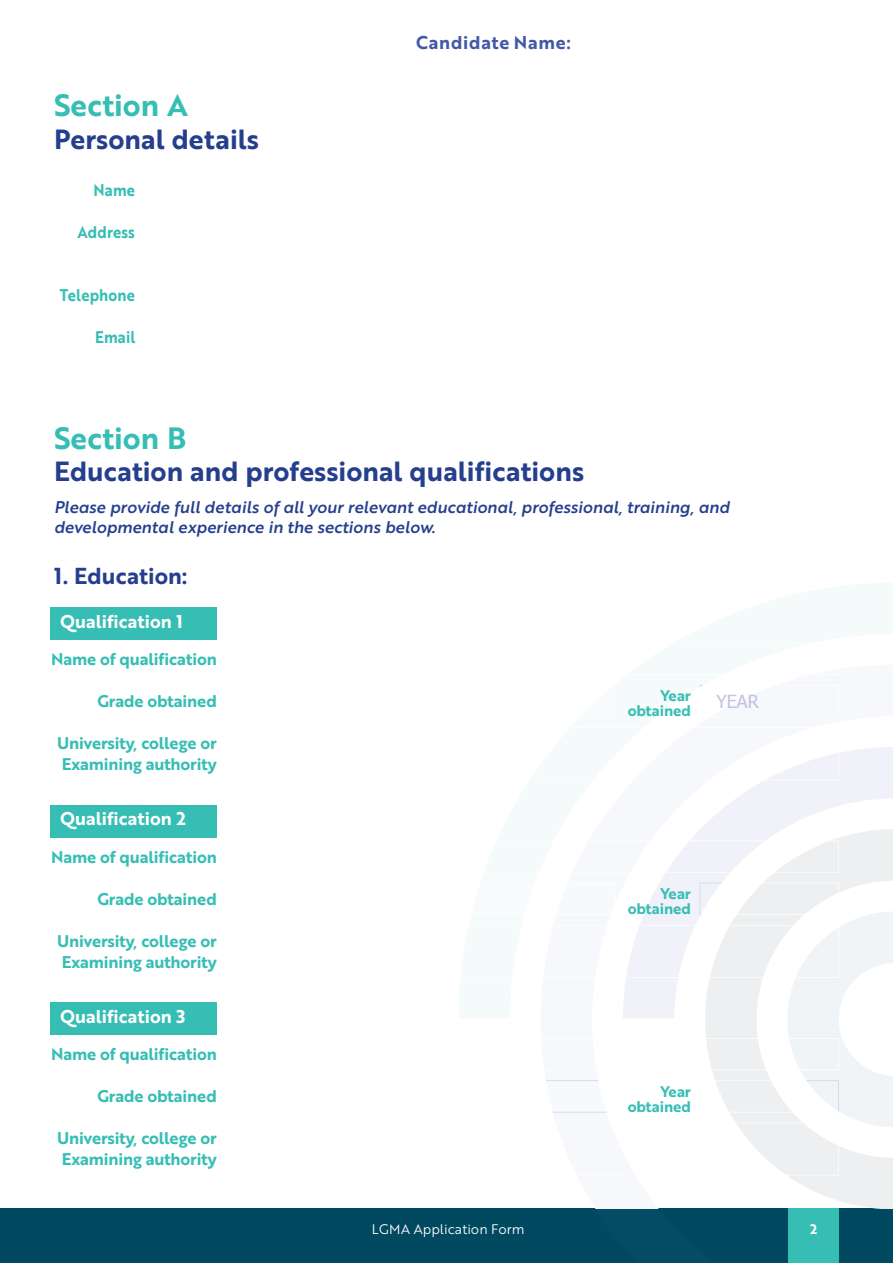
<style>
.page{position:relative;width:893px;height:1263px;background:#fff}
.page>*{position:absolute;margin:0;border:0;box-sizing:border-box;transform-origin:0 0}
.t1{font:30px "Brother 1816 Bold";color:#36beb5}
.t2{font:27px "Brother 1816 Bold";color:#253f8e}
.t3{font:22.5px "Brother 1816 Bold";color:#253f8e}
.t4{font:18px "Brother 1816 Bold";color:#fff}
.t5{font:18px "Brother 1816 Bold";letter-spacing:.04em;color:#4259a7}
.t6{font:18px "Tahoma";color:#c2c3dd}
.t7{font:16.5px/21px "Brother 1816 Bold";letter-spacing:-.01em;color:#36beb5}
.t8{font:16.5px/19.8px "Brother 1816 Medium Italic";color:#253f8e}
.t9{font:16.5px "Brother 1816 Bold";letter-spacing:.01em;color:#36beb5;scale:.9 1}
.t10{font:16.5px "Brother 1816 Bold";letter-spacing:-.01em;color:#36beb5;scale:.9 1}
.t11{font:15px/15px "Brother 1816 Bold";letter-spacing:-.01em;color:#36beb5;text-align:right}
.t12{font:13.5px "Brother 1816 Book";color:#fff}
.t13{font:13.5px "Brother 1816 Bold";color:#fff}
</style>
<div class="page">
<div style="left:0;top:1209px;width:893px;height:54px;background:#004960"></div>
<div style="left:788px;top:1209px;width:51px;height:54px;background:#36beb5"></div>
<svg style="left:541px;top:1018px;width:352px;height:191px"></svg>
<svg style="left:459px;top:583px;width:434px;height:435px"></svg>
<div style="left:50px;top:607px;width:167px;height:33px;background:#36beb5"></div>
<svg style="left:459px;top:686px;width:156px;height:30px"></svg>
<div style="left:50px;top:805px;width:167px;height:32px;background:#36beb5"></div>
<svg style="left:459px;top:883px;width:156px;height:31px"></svg>
<svg style="left:700px;top:883px;width:22px;height:32px"></svg>
<div style="left:50px;top:1002px;width:167px;height:33px;background:#36beb5"></div>
<svg style="left:541px;top:1080px;width:74px;height:32px"></svg>
<svg style="left:787px;top:911px;width:106px;height:216px"></svg>
<h1 class="t1" style="left:54px;top:83px;width:135px">Section A</h1>
<h2 class="t2" style="left:54px;top:118px;width:207px">Personal details</h2>
<p class="t10" style="left:94px;top:177px;width:48px">Name</p>
<p class="t9" style="left:77px;top:219px;width:65px">Address</p>
<p class="t9" style="left:60px;top:282px;width:85px">Telephone</p>
<p class="t10" style="left:95px;top:324px;width:46px">Email</p>
<p class="t5" style="left:416px;top:28px;width:156px">Candidate Name:</p>
<h1 class="t1" style="left:54px;top:415px;width:134px">Section B</h1>
<h2 class="t2" style="left:54px;top:451px;width:532px">Education and professional qualifications</h2>
<p class="t8" style="left:54px;top:496px;width:677px">Please provide full details of all your relevant educational, professional, training, and developmental experience in the sections below.</p>
<h3 class="t3" style="left:54px;top:559px;width:135px">1. Education:</h3>
<p class="t4" style="left:60px;top:607px;width:124px">Qualification 1</p>
<p class="t7" style="left:51px;top:648px;width:167px">Name of qualification</p>
<p class="t7" style="left:97px;top:690px;width:121px">Grade obtained</p>
<p class="t7" style="left:57px;top:732px;width:161px">University, college or<br>Examining authority</p>
<p class="t4" style="left:60px;top:805px;width:127px">Qualification 2</p>
<p class="t7" style="left:51px;top:845px;width:167px">Name of qualification</p>
<p class="t7" style="left:97px;top:887px;width:121px">Grade obtained</p>
<p class="t7" style="left:57px;top:929px;width:161px">University, college or<br>Examining authority</p>
<p class="t4" style="left:60px;top:1003px;width:127px">Qualification 3</p>
<p class="t7" style="left:51px;top:1043px;width:167px">Name of qualification</p>
<p class="t7" style="left:97px;top:1085px;width:121px">Grade obtained</p>
<p class="t7" style="left:57px;top:1127px;width:161px">University, college or<br>Examining authority</p>
<p class="t11" style="left:628px;top:688px;width:65px">Year obtained</p>
<p class="t6" style="left:716px;top:689px;width:44px">YEAR</p>
<p class="t11" style="left:628px;top:885px;width:65px">Year obtained</p>
<p class="t11" style="left:628px;top:1083px;width:65px">Year obtained</p>
<p class="t12" style="left:372px;top:1219px;width:154px">LGMA Application Form</p>
<p class="t13" style="left:810px;top:1219px;width:9px">2</p>
</div>
